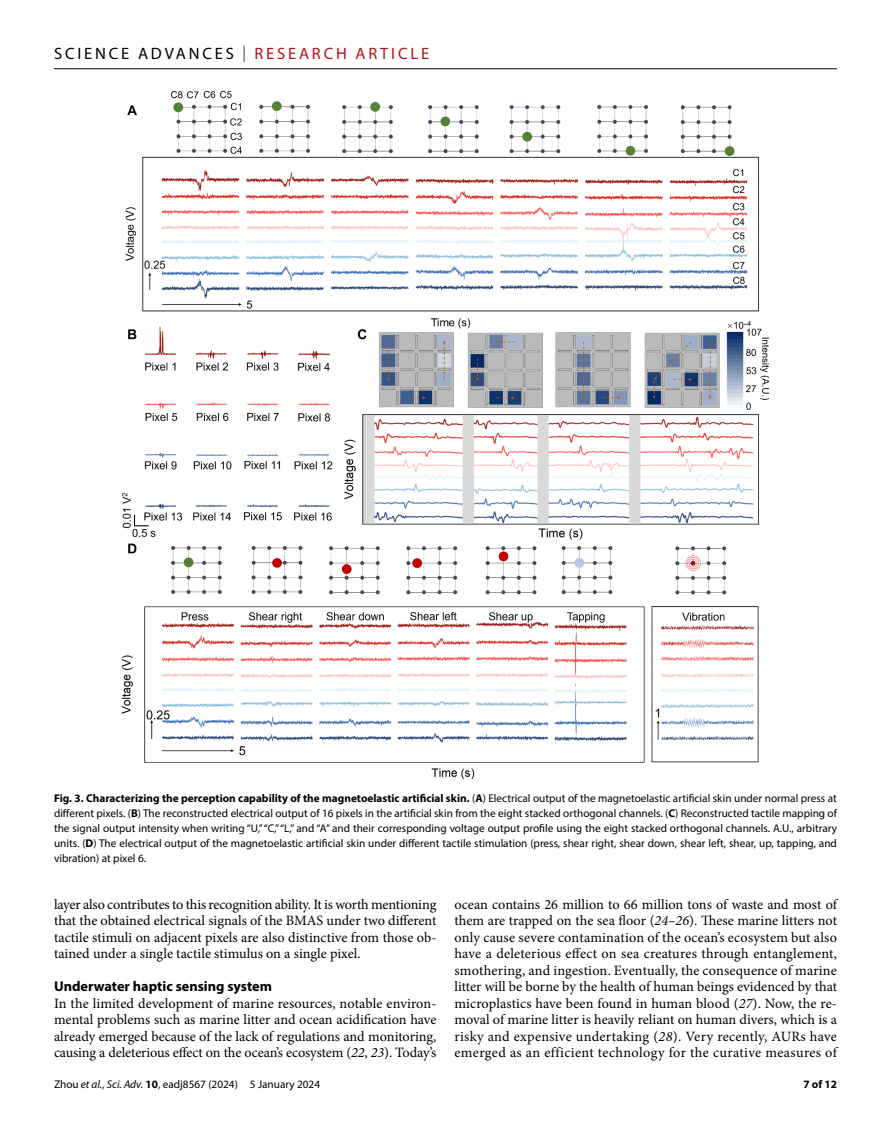
<style>
.page{position:relative;width:891px;height:1134px;background:#fff}
.page>*{position:absolute;margin:0;border:0;box-sizing:border-box;transform-origin:0 0}
.t1{font:16.5px "Myriad Pro";letter-spacing:.17em;color:#000}
.t2{font:14.25px/16.5px "Minion Pro";color:#000;text-align:justify}
.t3{font:700 14.25px "Myriad Pro";color:#000}
.t4{font:11.25px/15px "Myriad Pro";color:#000;text-align:justify}
.t5{font:700 11.25px "Myriad Pro";color:#000}
.s1{font-weight:300}
.s2{color:#b5121b}
.s3{font-weight:700}
.s4{font-style:italic}
</style>
<div class="page">
<hr style="left:54px;top:68px;width:783px;height:1px;background:#000">
<img style="left:121px;top:90px;width:649px;height:689px">
<p class="t1" style="left:54px;top:44px;width:376px">Science Adva nces <span class="s1">|</span> <span class="s2">Resear ch Ar ticle</span></p>
<p class="t4" style="left:54px;top:791px;width:785px"><span class="s3">Fig. 3. Characterizing the perception capability of the magnetoelastic artificial skin.</span> (<span class="s3">A</span>) Electrical output of the magnetoelastic artificial skin under normal press at different pixels. (<span class="s3">B</span>) The reconstructed electrical output of 16 pixels in the artificial skin from the eight stacked orthogonal channels. (<span class="s3">C</span>) Reconstructed tactile mapping of the signal output intensity when writing “U,” “C,” “L,” and “A” and their corresponding voltage output profile using the eight stacked orthogonal channels. A.U., arbitrary units. (<span class="s3">D</span>) The electrical output of the magnetoelastic artificial skin under different tactile stimulation (press, shear right, shear down, shear left, shear, up, tapping, and vibration) at pixel 6.</p>
<p class="t2" style="left:54px;top:896px;width:384px">layer also contributes to this recognition ability. It is worth mentioning that the obtained electrical signals of the BMAS under two different tactile stimuli on adjacent pixels are also distinctive from those ob&shy;tained under a single tactile stimulus on a single pixel.</p>
<p class="t3" style="left:54px;top:977px;width:219px">Underwater haptic sensing system</p>
<p class="t2" style="left:54px;top:995px;width:384px">In the limited development of marine resources, notable environ&shy;mental problems such as marine litter and ocean acidification have already emerged because of the lack of regulations and monitoring, causing a deleterious effect on the ocean’s ecosystem (<span class="s4">22</span>, <span class="s4">23</span>). Today’s</p>
<p class="t4" style="left:54px;top:1076px;width:268px">Zhou <span class="s4">et al.</span>, <span class="s4">Sci. Adv.</span> <span class="s3">10</span>, eadj8567 (2024) 5 January 2024</p>
<p class="t2" style="left:454px;top:896px;width:384px">ocean contains 26 million to 66 million tons of waste and most of them are trapped on the sea floor (<span class="s4">24</span>–<span class="s4">26</span>). These marine litters not only cause severe contamination of the ocean’s ecosystem but also have a deleterious effect on sea creatures through entanglement, smothering, and ingestion. Eventually, the consequence of marine litter will be borne by the health of human beings evidenced by that microplastics have been found in human blood (<span class="s4">27</span>). Now, the re&shy;moval of marine litter is heavily reliant on human divers, which is a risky and expensive undertaking (<span class="s4">28</span>). Very recently, AURs have emerged as an efficient technology for the curative measures of</p>
<p class="t5" style="left:803px;top:1076px;width:35px">7 of 12</p>
</div>
